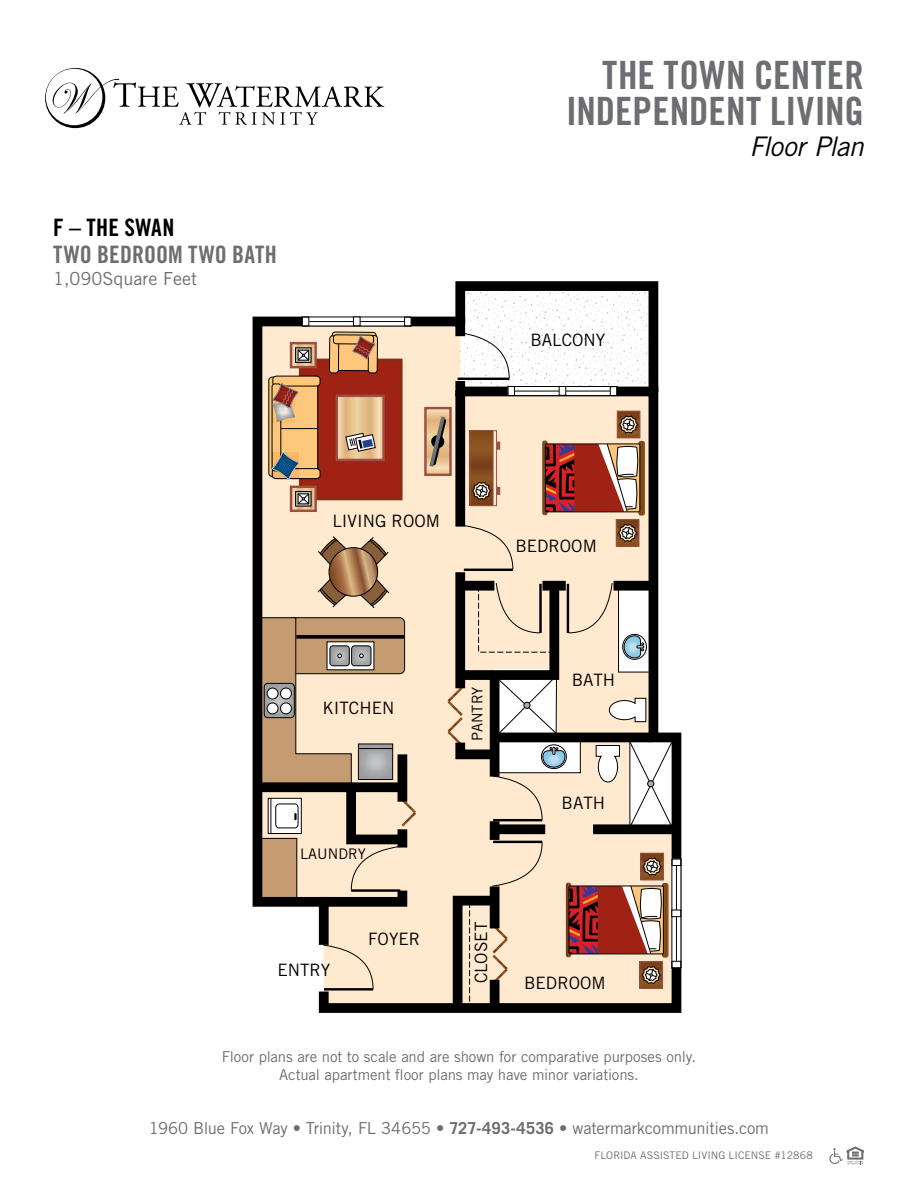
<style>
.page{position:relative;width:918px;height:1188px;background:#fff}
.page>*{position:absolute;margin:0;border:0;box-sizing:border-box;transform-origin:0 0}
.t1{font:39px/36px "Trade Gothic Bold Cond Twenty";letter-spacing:.005em;color:#6d6e71;text-align:right}
.t2{font:italic 27px "Trade Gothic";letter-spacing:-.025em;color:#000}
.t3{font:24px "Trade Gothic Bold Cond Twenty";letter-spacing:.005em;color:#6d6e71}
.t4{font:24px "Trade Gothic Bold Cond Twenty";letter-spacing:.02em;color:#000}
.t5{font:18px "Trade Gothic";color:#6d6e71}
.t6{font:17.1px "Trade Gothic";color:#000}
.t7{font:16.5px "Trade Gothic";letter-spacing:-.015em;color:#6d6e71}
.t8{font:15px/18px "Trade Gothic";letter-spacing:-.01em;color:#6d6e71;text-align:center}
.t9{font:14.55px "Trade Gothic";color:#000}
.t10{font:10.5px "Trade Gothic";color:#6d6e71}
.s1{font-weight:700}
</style>
<div class="page">
<svg style="left:829px;top:1147px;width:35px;height:17px"></svg>
<svg style="left:45px;top:68px;width:339px;height:60px"></svg>
<svg style="left:252px;top:316px;width:199px;height:591px;background:#b8a997"></svg>
<svg style="left:314px;top:371px;width:368px;height:642px;background:#ead8c2"></svg>
<svg style="left:451px;top:281px;width:212px;height:121px"></svg>
<hr style="left:458px;top:378px;width:51px;height:2px;background:#000">
<div style="left:455px;top:572px;width:10px;height:116px;background:#000"></div>
<div style="left:455px;top:390px;width:10px;height:137px;background:#000"></div>
<div style="left:490px;top:821px;width:9px;height:19px;background:#000"></div>
<div style="left:593px;top:824px;width:80px;height:10px;background:#000"></div>
<div style="left:497px;top:824px;width:48px;height:10px;background:#000"></div>
<div style="left:256px;top:782px;width:148px;height:10px;background:#000"></div>
<svg style="left:509px;top:388px;width:106px;height:6px"></svg>
<div style="left:507px;top:386px;width:110px;height:10px;border:1px solid #000"></div>
<div style="left:507px;top:386px;width:8px;height:10px;border:1px solid #000"></div>
<div style="left:610px;top:386px;width:7px;height:10px;border:1px solid #000"></div>
<hr style="left:515px;top:391px;width:95px;height:1px;background:#000">
<div style="left:559px;top:386px;width:7px;height:9px;background:#fff"></div>
<div style="left:559px;top:386px;width:7px;height:10px;border:1px solid #000"></div>
<div style="left:672px;top:859px;width:9px;height:109px;background:#fff"></div>
<div style="left:671px;top:961px;width:10px;height:7px;border:1px solid #000"></div>
<div style="left:672px;top:858px;width:9px;height:8px;border:1px solid #000"></div>
<hr style="left:676px;top:866px;width:1px;height:95px;background:#000">
<div style="left:672px;top:910px;width:9px;height:7px;background:#fff"></div>
<div style="left:671px;top:910px;width:10px;height:7px;border:1px solid #000"></div>
<div style="left:302px;top:317px;width:109px;height:9px;background:#fff"></div>
<div style="left:302px;top:317px;width:7px;height:9px;border:1px solid #000"></div>
<div style="left:404px;top:317px;width:8px;height:9px;border:1px solid #000"></div>
<hr style="left:309px;top:321px;width:95px;height:1px;background:#000">
<div style="left:353px;top:317px;width:7px;height:9px;background:#fff"></div>
<div style="left:353px;top:316px;width:8px;height:10px;border:1px solid #000"></div>
<svg style="left:322px;top:944px;width:52px;height:46px;background:#f6e1c9"></svg>
<hr style="left:324px;top:988px;width:49px;height:3px;background:#000">
<svg style="left:258px;top:617px;width:161px;height:295px;background:#c2ac95"></svg>
<hr style="left:351px;top:889px;width:49px;height:3px;background:#000">
<svg style="left:448px;top:842px;width:95px;height:171px;background:#cebba6"></svg>
<hr style="left:493px;top:841px;width:49px;height:2px;background:#000">
<svg style="left:317px;top:535px;width:73px;height:74px;background:#ba9a7b"></svg>
<svg style="left:462px;top:525px;width:52px;height:45px;background:#f4dfc6"></svg>
<hr style="left:464px;top:569px;width:49px;height:2px;background:#000">
<svg style="left:445px;top:580px;width:229px;height:251px"></svg>
<svg style="left:566px;top:883px;width:103px;height:75px"></svg>
<div style="left:569px;top:886px;width:95px;height:68px;border:1px solid #000;border-radius:2px"></div>
<div style="left:640px;top:962px;width:22px;height:26px;background:#81491a"></div>
<div style="left:639px;top:961px;width:24px;height:28px;border:1px solid #9a5044"></div>
<svg style="left:642px;top:966px;width:19px;height:18px"></svg>
<div style="left:641px;top:853px;width:22px;height:27px;background:#834a1c"></div>
<div style="left:640px;top:853px;width:24px;height:27px;border:1px solid #9a5044"></div>
<svg style="left:643px;top:857px;width:19px;height:19px"></svg>
<svg style="left:542px;top:441px;width:103px;height:75px"></svg>
<div style="left:545px;top:444px;width:95px;height:68px;border:1px solid #000;border-radius:2px"></div>
<div style="left:616px;top:520px;width:23px;height:26px;background:#804918"></div>
<div style="left:616px;top:519px;width:23px;height:28px;border:1px solid #9a5044"></div>
<svg style="left:618px;top:524px;width:19px;height:18px"></svg>
<div style="left:617px;top:411px;width:23px;height:27px;background:#804818"></div>
<div style="left:617px;top:411px;width:23px;height:27px;border:1px solid #9a5044"></div>
<svg style="left:619px;top:415px;width:19px;height:19px"></svg>
<svg style="left:472px;top:432px;width:21px;height:72px"></svg>
<svg style="left:497px;top:442px;width:3px;height:8px"></svg>
<svg style="left:497px;top:487px;width:3px;height:8px"></svg>
<div style="left:470px;top:430px;width:27px;height:76px;border:1px solid #9a5044"></div>
<hr style="left:493px;top:431px;width:1px;height:75px;background:#9a5044">
<svg style="left:472px;top:482px;width:19px;height:18px"></svg>
<div style="left:300px;top:360px;width:101px;height:139px;background:#9f2214"></div>
<div style="left:299px;top:359px;width:104px;height:141px;border:3px solid #872c12"></div>
<div style="left:269px;top:377px;width:49px;height:100px;background:#fec77c;border-radius:4px"></div>
<div style="left:268px;top:377px;width:50px;height:100px;border:1px solid #000;border-radius:4px"></div>
<div style="left:272px;top:384px;width:9px;height:87px;border:1px solid #000;border-radius:3px"></div>
<hr style="left:281px;top:428px;width:36px;height:1px;background:#000">
<svg style="left:272px;top:375px;width:49px;height:47px"></svg>
<svg style="left:272px;top:452px;width:49px;height:28px"></svg>
<svg style="left:293px;top:345px;width:21px;height:20px"></svg>
<div style="left:290px;top:342px;width:27px;height:26px;border:2px solid #9a5044"></div>
<div style="left:295px;top:348px;width:16px;height:15px;border:1px solid #000"></div>
<svg style="left:298px;top:350px;width:11px;height:11px"></svg>
<svg style="left:293px;top:489px;width:21px;height:20px"></svg>
<div style="left:290px;top:486px;width:27px;height:26px;border:2px solid #9a5044"></div>
<div style="left:295px;top:491px;width:16px;height:15px;border:1px solid #000"></div>
<svg style="left:298px;top:493px;width:11px;height:11px"></svg>
<svg style="left:339px;top:398px;width:43px;height:60px;background:#e8c492"></svg>
<div style="left:336px;top:395px;width:49px;height:66px;border:2px solid #9a5044"></div>
<svg style="left:346px;top:433px;width:30px;height:19px"></svg>
<div style="left:332px;top:332px;width:44px;height:39px;background:#fec77c;border-radius:3px"></div>
<div style="left:332px;top:332px;width:44px;height:39px;border:1px solid #000;border-radius:3px"></div>
<div style="left:368px;top:336px;width:10px;height:37px;background:#fec77c;border-radius:3px"></div>
<div style="left:368px;top:335px;width:10px;height:38px;border:1px solid #000;border-radius:3px"></div>
<div style="left:329px;top:336px;width:10px;height:37px;background:#fec77c;border-radius:3px"></div>
<div style="left:329px;top:336px;width:10px;height:37px;border:1px solid #000;border-radius:3px"></div>
<svg style="left:333px;top:334px;width:43px;height:26px"></svg>
<svg style="left:427px;top:410px;width:22px;height:63px"></svg>
<div style="left:424px;top:407px;width:28px;height:69px;border:2px solid #9a5044"></div>
<svg style="left:429px;top:416px;width:17px;height:51px"></svg>
<h3 class="t4" style="left:53px;top:213px;width:123px">F – THE SWAN</h3>
<h3 class="t3" style="left:53px;top:240px;width:225px">TWO BEDROOM TWO BATH</h3>
<p class="t5" style="left:53px;top:268px;width:145px">1,090Square Feet</p>
<h1 class="t1" style="left:566px;top:56px;width:299px">THE TOWN CENTER<br>INDEPENDENT LIVING</h1>
<h2 class="t2" style="left:749px;top:130px;width:116px">Floor Plan</h2>
<p class="t6" style="left:531px;top:330px;width:76px">BALCONY</p>
<p class="t6" style="left:332px;top:511px;width:109px">LIVING ROOM</p>
<p class="t6" style="left:515px;top:536px;width:83px">BEDROOM</p>
<p class="t6" style="left:322px;top:697px;width:73px">KITCHEN</p>
<p class="t9" style="left:300px;top:845px;width:67px">LAUNDRY</p>
<p class="t9" style="left:468px;top:741px;width:56px;rotate:-90deg">PANTRY</p>
<p class="t6" style="left:277px;top:960px;width:55px">ENTRY</p>
<p class="t6" style="left:368px;top:928px;width:54px">FOYER</p>
<p class="t6" style="left:471px;top:983px;width:63px;rotate:-90deg">CLOSET</p>
<p class="t6" style="left:572px;top:669px;width:45px">BATH</p>
<p class="t6" style="left:562px;top:793px;width:45px">BATH</p>
<p class="t6" style="left:524px;top:973px;width:83px">BEDROOM</p>
<p class="t8" style="left:222px;top:1047px;width:476px">Floor plans are not to scale and are shown for comparative purposes only.<br>Actual apartment floor plans may have minor variations.</p>
<p class="t7" style="left:149px;top:1118px;width:622px">1960 Blue Fox Way • Trinity, FL 34655 • <span class="s1">727-493-4536</span> • watermarkcommunities.com</p>
<p class="t10" style="left:595px;top:1149px;width:220px">FLORIDA ASSISTED LIVING LICENSE #12868</p>
</div>
